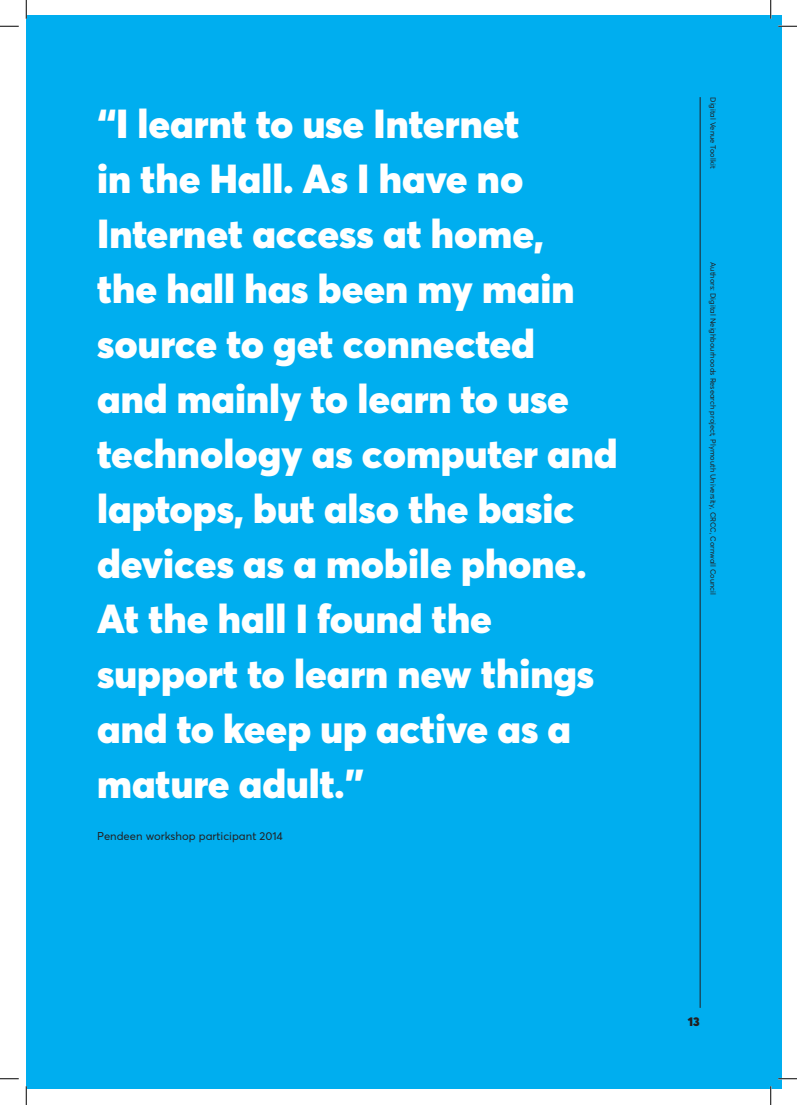
<style>
.page{position:relative;width:797px;height:1105px;background:#fff}
.page>*{position:absolute;margin:0;border:0;box-sizing:border-box;transform-origin:0 0}
.t1{font:900 40px/55px "Averta Std";color:#fff}
.t2{font:900 12.5px "Averta Std";color:#231f20}
.t3{font:11.25px "Averta Std";color:#231f20}
.t4{font:7.5px "Averta Std";color:#231f20}
</style>
<div class="page">
<div style="left:26px;top:16px;width:755px;height:1073px;background:#00aeef"></div>
<hr style="left:699px;top:97px;width:1px;height:911px;background:#231f20">
<svg style="left:0;top:25px;width:19px;height:2px"></svg>
<svg style="left:778px;top:25px;width:19px;height:2px"></svg>
<svg style="left:0;top:1078px;width:19px;height:1px"></svg>
<svg style="left:778px;top:1078px;width:19px;height:1px"></svg>
<svg style="left:25px;top:0;width:2px;height:19px"></svg>
<svg style="left:25px;top:1086px;width:2px;height:19px"></svg>
<svg style="left:770px;top:0;width:1px;height:19px"></svg>
<svg style="left:770px;top:1086px;width:1px;height:19px"></svg>
<p class="t1" style="left:97px;top:96px;width:522px">“I learnt to use Internet<br>in the Hall. As I have no<br>Internet access at home,<br>the hall has been my main source to get connected<br>and mainly to learn to use technology as computer and laptops, but also the basic devices as a mobile phone.<br>At the hall I found the support to learn new things and to keep up active as a mature adult.”</p>
<p class="t3" style="left:97px;top:829px;width:187px">Pendeen workshop participant 2014</p>
<p class="t4" style="left:717px;top:97px;width:73px;rotate:90deg">Digital Venue Toolkit</p>
<p class="t4" style="left:717px;top:262px;width:334px;rotate:90deg">Authors: Digital Neighbourhoods Research project, Plymouth University, CRCC, Cornwall Council</p>
<p class="t2" style="left:688px;top:1014px;width:13px">13</p>
</div>
